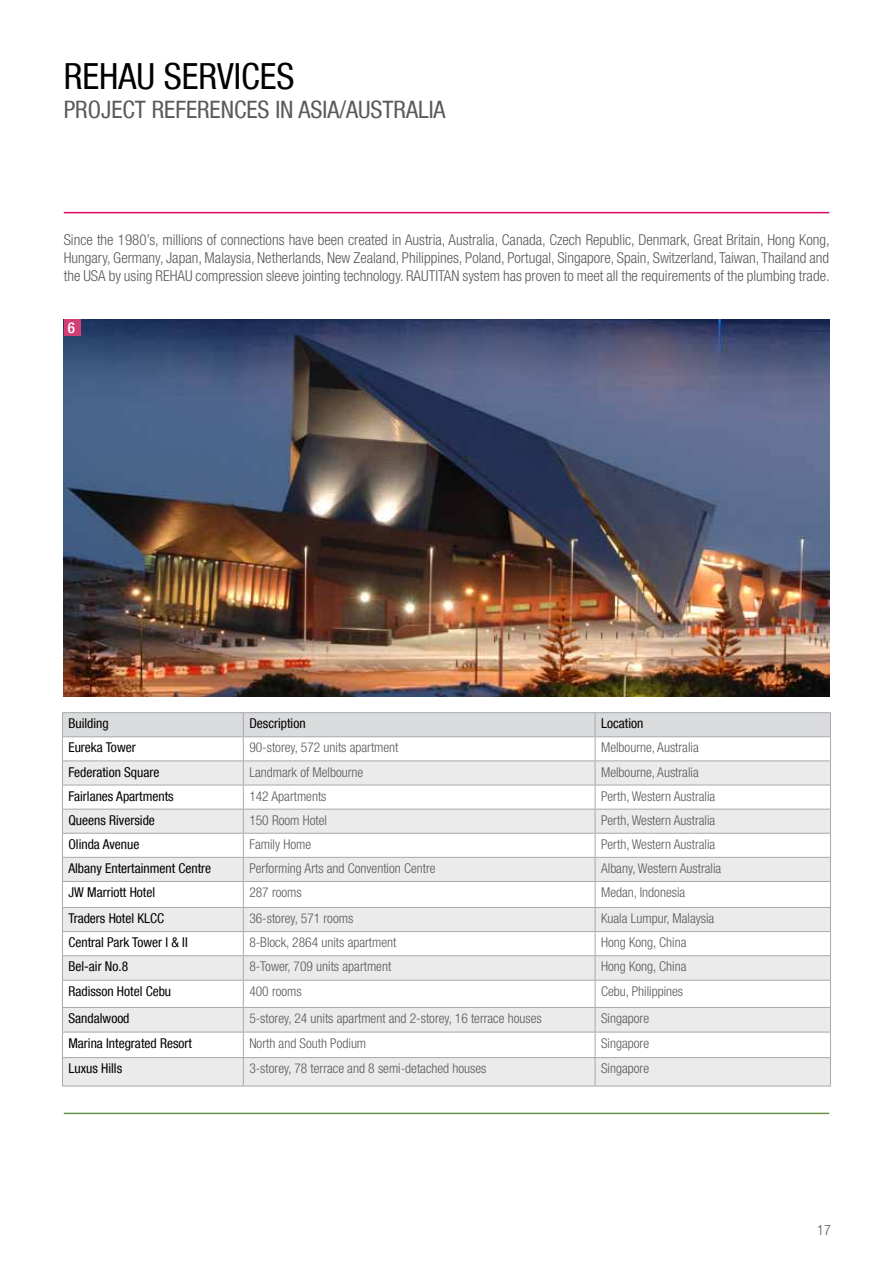
<style>
.page{position:relative;width:893px;height:1263px;background:#fff}
.page>*{position:absolute;margin:0;border:0;box-sizing:border-box;transform-origin:0 0}
.t1{font:condensed 36px "Helvetica Neue LT Com";color:#000}
.t2{font:condensed 24px "Helvetica Neue LT Com";color:#58595b}
.t3{font:300 condensed 15px/18px "Helvetica Neue LT Com";color:#58595b;text-align:justify}
.t4{font:500 condensed 15px "Helvetica Neue LT Com";color:#fff}
.t5{font:300 condensed 14.25px "Helvetica Neue LT Com";color:#58595b}
.t6{font:300 condensed 13.5px "Helvetica Neue LT Com";color:#58595b}
.t7{font:condensed 13.5px "Helvetica Neue LT Com";color:#000}
</style>
<div class="page">
<hr style="left:64px;top:212px;width:765px;height:1px;background:#db0962">
<hr style="left:64px;top:1113px;width:765px;height:1px;background:#679146">
<img style="left:64px;top:320px;width:765px;height:376px">
<div style="left:64px;top:320px;width:16px;height:16px;background:#d13f76"></div>
<hr style="left:62px;top:712px;width:181px;height:1px;background:#a7a9ac">
<hr style="left:243px;top:712px;width:352px;height:1px;background:#a7a9ac">
<hr style="left:595px;top:712px;width:236px;height:1px;background:#a7a9ac">
<hr style="left:62px;top:1086px;width:181px;height:1px;background:#a7a9ac">
<hr style="left:243px;top:1086px;width:352px;height:1px;background:#a7a9ac">
<hr style="left:595px;top:1086px;width:236px;height:1px;background:#a7a9ac">
<svg style="left:62px;top:713px;width:769px;height:373px"></svg>
<hr style="left:62px;top:931px;width:181px;height:1px;background:#a7a9ac">
<hr style="left:243px;top:931px;width:352px;height:1px;background:#a7a9ac">
<hr style="left:595px;top:931px;width:236px;height:1px;background:#a7a9ac">
<h1 class="t1" style="left:64px;top:56px;width:232px">REHAU SERVICES</h1>
<h2 class="t2" style="left:64px;top:96px;width:383px">PROJECT REFERENCES IN ASIA/AUSTRALIA</h2>
<p class="t3" style="left:64px;top:230px;width:767px">Since the 1980’s, millions of connections have been created in Austria, Australia, Canada, Czech Republic, Denmark, Great Britain, Hong Kong, Hungary, Germany, Japan, Malaysia, Netherlands, New Zealand, Philippines, Poland, Portugal, Singapore, Spain, Switzerland, Taiwan, Thailand and the USA by using REHAU compression sleeve jointing technology. RAUTITAN system has proven to meet all the requirements of the plumbing trade.</p>
<p class="t4" style="left:68px;top:318px;width:9px">6</p>
<p class="t7" style="left:68px;top:715px;width:42px">Building</p>
<p class="t7" style="left:249px;top:715px;width:58px">Description</p>
<p class="t7" style="left:601px;top:715px;width:44px">Location</p>
<p class="t7" style="left:68px;top:740px;width:69px">Eureka Tower</p>
<p class="t6" style="left:249px;top:740px;width:151px">90-storey, 572 units apartment</p>
<p class="t6" style="left:601px;top:740px;width:99px">Melbourne, Australia</p>
<p class="t7" style="left:68px;top:764px;width:93px">Federation Square</p>
<p class="t6" style="left:249px;top:764px;width:115px">Landmark of Melbourne</p>
<p class="t6" style="left:601px;top:764px;width:99px">Melbourne, Australia</p>
<p class="t7" style="left:68px;top:788px;width:107px">Fairlanes Apartments</p>
<p class="t6" style="left:249px;top:788px;width:79px">142 Apartments</p>
<p class="t6" style="left:601px;top:788px;width:116px">Perth, Western Australia</p>
<p class="t7" style="left:68px;top:812px;width:88px">Queens Riverside</p>
<p class="t6" style="left:249px;top:812px;width:79px">150 Room Hotel</p>
<p class="t6" style="left:601px;top:812px;width:116px">Perth, Western Australia</p>
<p class="t7" style="left:68px;top:836px;width:72px">Olinda Avenue</p>
<p class="t6" style="left:249px;top:836px;width:63px">Family Home</p>
<p class="t6" style="left:601px;top:836px;width:116px">Perth, Western Australia</p>
<p class="t7" style="left:68px;top:860px;width:144px">Albany Entertainment Centre</p>
<p class="t6" style="left:249px;top:860px;width:188px">Performing Arts and Convention Centre</p>
<p class="t6" style="left:601px;top:860px;width:122px">Albany, Western Australia</p>
<p class="t7" style="left:68px;top:884px;width:88px">JW Marriott Hotel</p>
<p class="t6" style="left:249px;top:884px;width:54px">287 rooms</p>
<p class="t6" style="left:601px;top:884px;width:86px">Medan, Indonesia</p>
<p class="t7" style="left:68px;top:910px;width:97px">Traders Hotel KLCC</p>
<p class="t6" style="left:249px;top:910px;width:105px">36-storey, 571 rooms</p>
<p class="t6" style="left:601px;top:910px;width:115px">Kuala Lumpur, Malaysia</p>
<p class="t7" style="left:68px;top:934px;width:121px">Central Park Tower I &amp; II</p>
<p class="t6" style="left:249px;top:935px;width:149px">8-Block, 2864 units apartment</p>
<p class="t6" style="left:601px;top:935px;width:87px">Hong Kong, China</p>
<p class="t7" style="left:68px;top:959px;width:61px">Bel-air No.8</p>
<p class="t6" style="left:249px;top:959px;width:143px">8-Tower, 709 units apartment</p>
<p class="t6" style="left:601px;top:959px;width:87px">Hong Kong, China</p>
<p class="t7" style="left:68px;top:983px;width:104px">Radisson Hotel Cebu</p>
<p class="t6" style="left:249px;top:983px;width:54px">400 rooms</p>
<p class="t6" style="left:601px;top:983px;width:84px">Cebu, Philippines</p>
<p class="t7" style="left:68px;top:1010px;width:63px">Sandalwood</p>
<p class="t6" style="left:249px;top:1010px;width:294px">5-storey, 24 units apartment and 2-storey, 16 terrace houses</p>
<p class="t6" style="left:601px;top:1010px;width:50px">Singapore</p>
<p class="t7" style="left:68px;top:1035px;width:125px">Marina Integrated Resort</p>
<p class="t6" style="left:249px;top:1035px;width:118px">North and South Podium</p>
<p class="t6" style="left:601px;top:1035px;width:50px">Singapore</p>
<p class="t7" style="left:68px;top:1060px;width:55px">Luxus Hills</p>
<p class="t6" style="left:249px;top:1061px;width:239px">3-storey, 78 terrace and 8 semi-detached houses</p>
<p class="t6" style="left:601px;top:1061px;width:50px">Singapore</p>
<p class="t5" style="left:817px;top:1221px;width:15px">17</p>
</div>
